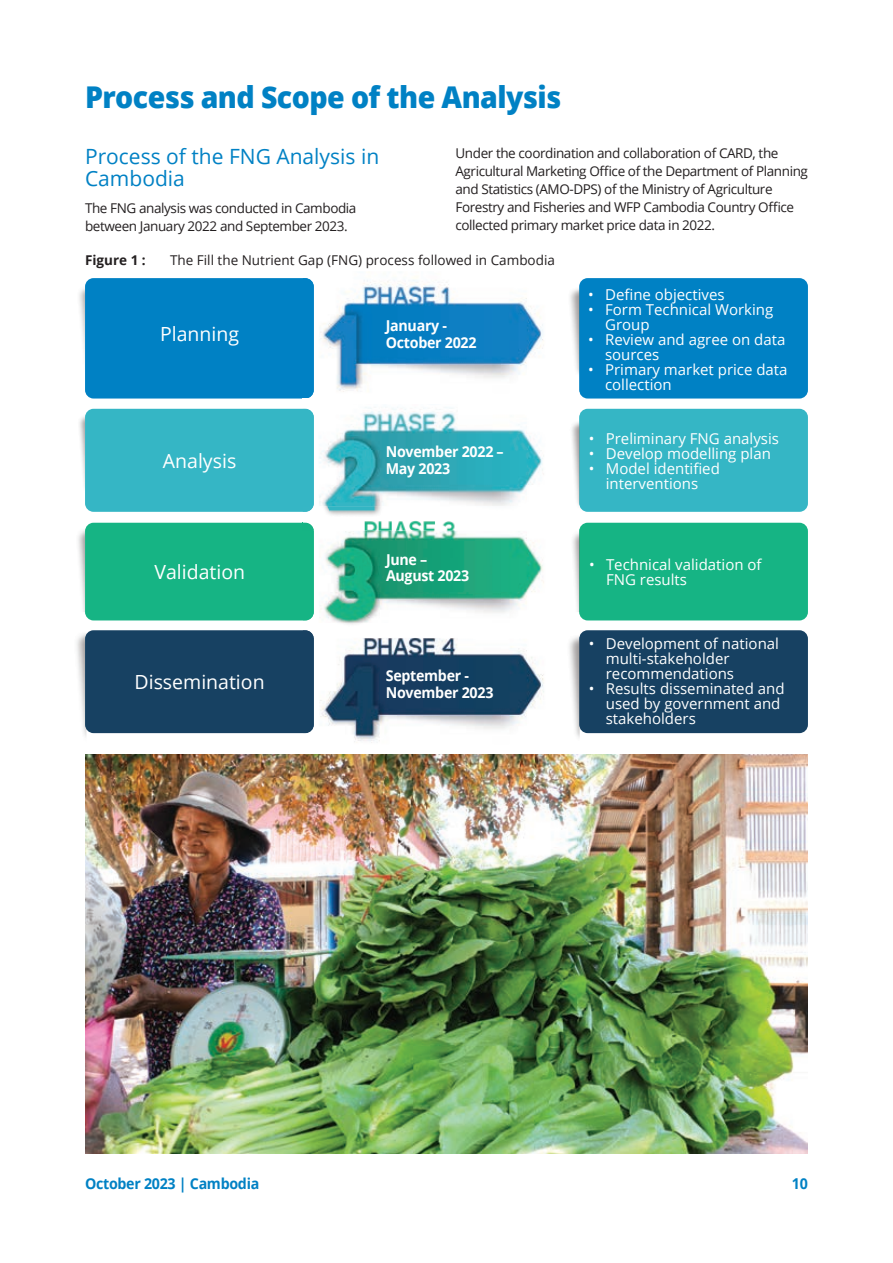
<style>
.page{position:relative;width:893px;height:1263px;background:#fff}
.page>*{position:absolute;margin:0;border:0;box-sizing:border-box;transform-origin:0 0}
.t1{font:800 30px "Open Sans";letter-spacing:-.02em;color:#0081c4;scale:.95 1}
.t2{font:21px/22.5px "Open Sans";color:#0081c4}
.t3{font:19.5px "Open Sans";color:#fff}
.t4{font:15px/15px "Open Sans";color:#fff}
.t5{font:700 15px/16.5px "Open Sans";letter-spacing:-.02em;color:#fff;scale:.95 1}
.t6{font:700 15px "Open Sans";letter-spacing:-.02em;color:#0081c4;scale:.95 1}
.t7{font:13.5px/18px "Open Sans";letter-spacing:-.03em;color:#231f20}
.t8{font:13.5px "Open Sans";color:#231f20}
.t9{font:700 13.5px "Open Sans";color:#231f20}
</style>
<div class="page">
<img style="left:79px;top:289px;width:6px;height:66px">
<img style="left:79px;top:414px;width:7px;height:93px">
<img style="left:78px;top:526px;width:9px;height:86px">
<img style="left:76px;top:633px;width:10px;height:104px">
<div style="left:85px;top:278px;width:229px;height:120px;background:#0081c4;border-radius:9px"></div>
<div style="left:85px;top:409px;width:229px;height:103px;background:#35b6c5;border-radius:9px"></div>
<div style="left:85px;top:523px;width:229px;height:97px;background:#16b484;border-radius:9px"></div>
<div style="left:85px;top:630px;width:229px;height:103px;background:#174162;border-radius:9px"></div>
<div style="left:579px;top:278px;width:229px;height:120px;background:#0081c4;border-radius:9px"></div>
<div style="left:579px;top:409px;width:229px;height:103px;background:#35b6c5;border-radius:9px"></div>
<div style="left:579px;top:523px;width:229px;height:97px;background:#16b484;border-radius:9px"></div>
<div style="left:579px;top:630px;width:229px;height:103px;background:#174162;border-radius:9px"></div>
<img style="left:303px;top:280px;width:240px;height:226px">
<img style="left:303px;top:278px;width:11px;height:120px">
<img style="left:570px;top:284px;width:10px;height:109px">
<img style="left:303px;top:409px;width:11px;height:97px">
<img style="left:303px;top:399px;width:240px;height:4px">
<img style="left:571px;top:414px;width:9px;height:93px">
<img style="left:579px;top:415px;width:1px;height:91px">
<img style="left:303px;top:530px;width:241px;height:93px">
<img style="left:303px;top:530px;width:11px;height:90px">
<img style="left:303px;top:506px;width:152px;height:24px">
<svg style="left:303px;top:506px;width:10px;height:6px"></svg>
<svg style="left:303px;top:523px;width:11px;height:7px"></svg>
<img style="left:572px;top:533px;width:7px;height:79px">
<img style="left:579px;top:528px;width:1px;height:84px">
<img style="left:303px;top:638px;width:241px;height:105px">
<img style="left:303px;top:638px;width:11px;height:95px">
<svg style="left:303px;top:630px;width:11px;height:8px"></svg>
<img style="left:569px;top:635px;width:11px;height:102px">
<img style="left:579px;top:636px;width:1px;height:91px">
<img style="left:85px;top:754px;width:723px;height:399px">
<h1 class="t1" style="left:85px;top:74px;width:503px">Process and Scope of the Analysis</h1>
<h2 class="t2" style="left:85px;top:144px;width:296px">Process of the FNG Analysis in<br>Cambodia</h2>
<p class="t7" style="left:85px;top:199px;width:273px">The FNG analysis was conducted in Cambodia between January 2022 and September 2023.</p>
<p class="t7" style="left:455px;top:144px;width:354px">Under the coordination and collaboration of CARD, the Agricultural Marketing Office of the Department of Planning and Statistics (AMO-DPS) of the Ministry of Agriculture Forestry and Fisheries and WFP Cambodia Country Office collected primary market price data in 2022.</p>
<p class="t9" style="left:85px;top:251px;width:62px">Figure 1 :</p>
<p class="t8" style="left:170px;top:251px;width:386px">The Fill the Nutrient Gap (FNG) process followed in Cambodia</p>
<h3 class="t3" style="left:160px;top:321px;width:81px">Planning</h3>
<p class="t5" style="left:386px;top:317px;width:97px">January -<br>October 2022</p>
<h3 class="t3" style="left:163px;top:447px;width:75px">Analysis</h3>
<p class="t5" style="left:386px;top:443px;width:126px">November 2022 –<br>May 2023</p>
<p class="t4" style="left:588px;top:286px;width:138px">• Define objectives</p>
<p class="t4" style="left:605px;top:301px;width:170px;text-indent:-17px">• Form Technical Working<br>Group</p>
<p class="t4" style="left:605px;top:331px;width:182px;text-indent:-17px">• Review and agree on data sources</p>
<p class="t4" style="left:605px;top:361px;width:184px;text-indent:-17px">• Primary market price data collection</p>
<p class="t4" style="left:589px;top:430px;width:192px">• Preliminary FNG analysis</p>
<p class="t4" style="left:589px;top:445px;width:184px">• Develop modelling plan</p>
<p class="t4" style="left:589px;top:460px;width:133px;text-align:center">• Model identified interventions</p>
<h3 class="t3" style="left:154px;top:559px;width:92px">Validation</h3>
<p class="t5" style="left:386px;top:550px;width:89px">June –<br>August 2023</p>
<p class="t4" style="left:606px;top:556px;width:157px;text-indent:-17px">• Technical validation of<br>FNG results</p>
<h3 class="t3" style="left:135px;top:669px;width:132px">Dissemination</h3>
<p class="t5" style="left:386px;top:667px;width:115px">September -<br>November 2023</p>
<p class="t4" style="left:606px;top:636px;width:175px;text-indent:-17px">• Development of national multi-stakeholder recommendations</p>
<p class="t4" style="left:606px;top:681px;width:180px;text-indent:-17px">• Results disseminated and used by government and stakeholders</p>
<p class="t6" style="left:85px;top:1173px;width:185px">October 2023 | Cambodia</p>
<p class="t6" style="left:792px;top:1173px;width:18px">10</p>
</div>
